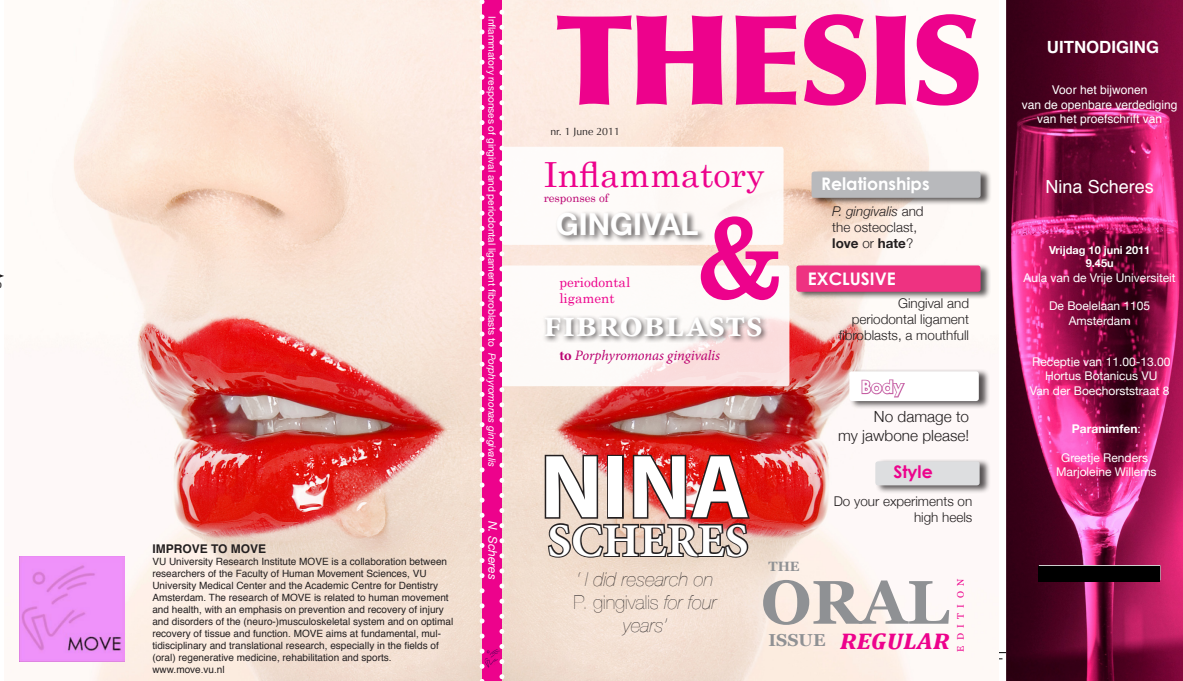
<style>
.page{position:relative;width:1183px;height:681px;background:#fff}
.page>*{position:absolute;margin:0;border:0;box-sizing:border-box;transform-origin:0 0}
.t1{font:900 124.6px "Optima";letter-spacing:-.04em;color:#ed028c}
.t2{font:105.6px "Century";color:#ed028c}
.t3{font:700 90.2px "Myriad Pro";color:#fff}
.t4{font:700 61.4px "Georgia";color:#8f9194}
.t5{font:700 46.8px "Minion Pro";color:#fff}
.t6{font:700 38.4px "Minion Pro";color:#fff}
.t7{font:34.6px "Century";color:#ed028c}
.t8{font:700 30.2px "Helvetica Neue";color:#fff}
.t9{font:italic 700 28.8px "Cambria";color:#ed028c}
.t10{font:italic 200 19.2px/23px "Helvetica Neue";color:#231f20;text-align:center}
.t11{font:18px "Helvetica";color:#fff}
.t12{font:700 17.3px "Century Gothic";color:#fff}
.t13{font:700 17.3px "Century Gothic";color:#ed028c}
.t14{font:700 16.8px "Helvetica";color:#fff}
.t15{font:300 15.4px/18.4px "Helvetica Neue";color:#231f20;text-align:right}
.t16{font:italic 14.4px "Minion Pro";letter-spacing:-.01em;color:#ba0170}
.t17{font:300 13.4px/16.1px "Helvetica Neue";color:#231f20;text-align:right}
.t18{font:13.4px/16.1px "Century";color:#ed028c}
.t19{font:700 13.4px "Georgia";color:#8f9194}
.t20{font:12px/14.4px "Helvetica Neue";color:#fff;text-align:center}
.t21{font:12px/14.4px "Helvetica";color:#fff;text-align:center}
.t22{font:700 12px "Helvetica";color:#231f20}
.t23{font:700 12px "Helvetica Neue";color:#fff}
.t24{font:italic 12px "Helvetica Neue";color:#fff}
.t25{font:11.5px "Century";color:#ba0170}
.t26{font:700 11px/13.2px "Helvetica Neue";color:#fff;text-align:center}
.t27{font:10.6px "Optima";color:#231f20}
.t28{font:10px/12px "Helvetica";color:#231f20}
.t29{font:10px "Helvetica Neue";color:#fff}
.t30{font:9.4px "Georgia";letter-spacing:.57em;color:#ed028c}
.s1{font-style:italic}
.s2{font-weight:700;font-style:normal}
.s3{font-weight:700}
.s4{font-style:normal}
.s5{font-family:"Georgia";font-style:normal;font-size:17.3px;color:#8f9194}
.s6{font-weight:400}
</style>
<div class="page">
<svg style="left:999px;top:652px;width:6px;height:7px"></svg>
<img style="left:8px;top:0;width:471px;height:680px">
<img style="left:504px;top:0;width:491px;height:680px">
<img style="left:19px;top:556px;width:105px;height:105px">
<div style="left:502px;top:147px;width:281px;height:98px;background:#fff;border-radius:3px"></div>
<svg style="left:500px;top:265px;width:289px;height:121px"></svg>
<svg style="left:698px;top:214px;width:82px;height:89px"></svg>
<div style="left:554px;top:210px;width:152px;height:33px;background:#231f20;opacity:.75"></div>
<div style="left:541px;top:314px;width:227px;height:30px;background:#231f20;opacity:.75"></div>
<svg style="left:543px;top:452px;width:208px;height:107px;background:#ae6f68"></svg>
<div style="left:811px;top:169px;width:180px;height:37px;background:#231f20;opacity:.75"></div>
<div style="left:811px;top:171px;width:169px;height:27px;background:#b8b9bc;border-radius:3px"></div>
<div style="left:796px;top:263px;width:195px;height:37px;background:#231f20;opacity:.75"></div>
<div style="left:796px;top:265px;width:184px;height:26px;background:#ee3281;border-radius:3px"></div>
<div style="left:849px;top:368px;width:140px;height:41px;background:#231f20;opacity:.75"></div>
<div style="left:849px;top:371px;width:129px;height:30px;background:#fff;border-radius:3px"></div>
<svg style="left:861px;top:379px;width:44px;height:19px"></svg>
<div style="left:875px;top:458px;width:115px;height:35px;background:#231f20;opacity:.75"></div>
<div style="left:875px;top:461px;width:104px;height:24px;background:#dddee0;border-radius:3px"></div>
<img style="left:1005px;top:0;width:177px;height:680px">
<div style="left:482px;top:0;width:20px;height:680px;background:#ed028c"></div>
<svg style="left:499px;top:0;width:5px;height:681px"></svg>
<svg style="left:479px;top:0;width:8px;height:681px"></svg>
<img style="left:484px;top:648px;width:17px;height:21px">
<div style="left:1037px;top:566px;width:122px;height:15px;background:#000"></div>
<p class="t22" style="left:152px;top:539px;width:115px">IMPROVE TO MOVE</p>
<p class="t28" style="left:152px;top:555px;width:302px">VU University Research Institute MOVE is a collaboration between researchers of the Faculty of Human Movement Sciences, VU University Medical Center and the Academic Centre for Dentistry Amsterdam. The research of MOVE is related to human movement and health, with an emphasis on prevention and recovery of injury and disorders of the (neuro-)musculoskeletal system and on optimal recovery of tissue and function. MOVE aims at fundamental, mul&shy;tidisciplinary and translational research, especially in the fields of (oral) regenerative medicine, rehabilitation and sports. www.move.vu.nl</p>
<p class="t29" style="left:498px;top:16px;width:452px;rotate:90deg">Inflammatory responses of gingival and periodontal ligament fibroblasts to <span class="s1">Porphyromonas gingivalis</span></p>
<p class="t24" style="left:500px;top:520px;width:60px;rotate:90deg">N. Scheres</p>
<h1 class="t1" style="left:556px;top:-15px;width:429px">THESIS</h1>
<p class="t27" style="left:550px;top:125px;width:71px">nr. 1 June 2011</p>
<h3 class="t7" style="left:543px;top:146px;width:222px">Inflammatory</h3>
<p class="t25" style="left:543px;top:188px;width:66px">responses of</p>
<h3 class="t8" style="left:555px;top:205px;width:144px">GINGIVAL</h3>
<h2 class="t2" style="left:695px;top:170px;width:88px">&amp;</h2>
<h3 class="t18" style="left:559px;top:272px;width:72px">periodontal ligament</h3>
<h3 class="t6" style="left:543px;top:296px;width:221px">fibroblasts</h3>
<h3 class="t16" style="left:559px;top:345px;width:162px"><span class="s2">to</span> Porphyromonas gingivalis</h3>
<h3 class="t3" style="left:540px;top:427px;width:211px">NINA</h3>
<h3 class="t5" style="left:547px;top:507px;width:202px">SCHERES</h3>
<h3 class="t12" style="left:820px;top:173px;width:110px">Relationships</h3>
<h3 class="t17" style="left:832px;top:202px;width:93px;text-align:left"><span class="s1">P. gingivalis</span> and the osteoclast, <span class="s3">love</span> or <span class="s3">hate</span>?</h3>
<h3 class="t12" style="left:807px;top:267px;width:89px">EXCLUSIVE</h3>
<h3 class="t17" style="left:838px;top:294px;width:132px">Gingival and periodontal ligament fibroblasts, a mouthfull</h3>
<h3 class="t12" style="left:860px;top:376px;width:44px">Body</h3>
<h3 class="t15" style="left:837px;top:407px;width:132px">No damage to<br>my jawbone please!</h3>
<h3 class="t13" style="left:893px;top:461px;width:41px">Style</h3>
<h3 class="t17" style="left:833px;top:493px;width:140px">Do your experiments on high heels</h3>
<h3 class="t10" style="left:573px;top:567px;width:145px">‘ I did research on<br><span class="s4">P. gingivalis</span> for four years’</h3>
<h3 class="t19" style="left:768px;top:558px;width:33px">THE</h3>
<p class="t30" style="left:954px;top:651px;width:74px;rotate:-90deg">edition</p>
<h3 class="t4" style="left:760px;top:562px;width:190px">ORAL</h3>
<h3 class="t9" style="left:768px;top:621px;width:183px"><span class="s5">ISSUE</span> regular</h3>
<h3 class="t14" style="left:1046px;top:34px;width:114px">UITNODIGING</h3>
<p class="t21" style="left:1021px;top:83px;width:157px">Voor het bijwonen<br>van de openbare verdediging van het proefschrift van</p>
<h3 class="t11" style="left:1045px;top:172px;width:110px">Nina Scheres</h3>
<p class="t26" style="left:1048px;top:243px;width:103px">Vrijdag 10 juni 2011<br>9.45u</p>
<p class="t20" style="left:1023px;top:270px;width:154px">Aula van de Vrije Universiteit</p>
<p class="t20" style="left:1048px;top:299px;width:103px">De Boelelaan 1105<br>Amsterdam</p>
<p class="t20" style="left:1029px;top:354px;width:142px">Receptie van 11.00-13.00<br>Hortus Botanicus VU<br>Van der Boechorststraat 8</p>
<p class="t23" style="left:1071px;top:421px;width:70px">Paranimfen<span class="s6">:</span></p>
<p class="t20" style="left:1055px;top:450px;width:102px">Greetje Renders<br>Marjoleine Willems</p>
</div>
